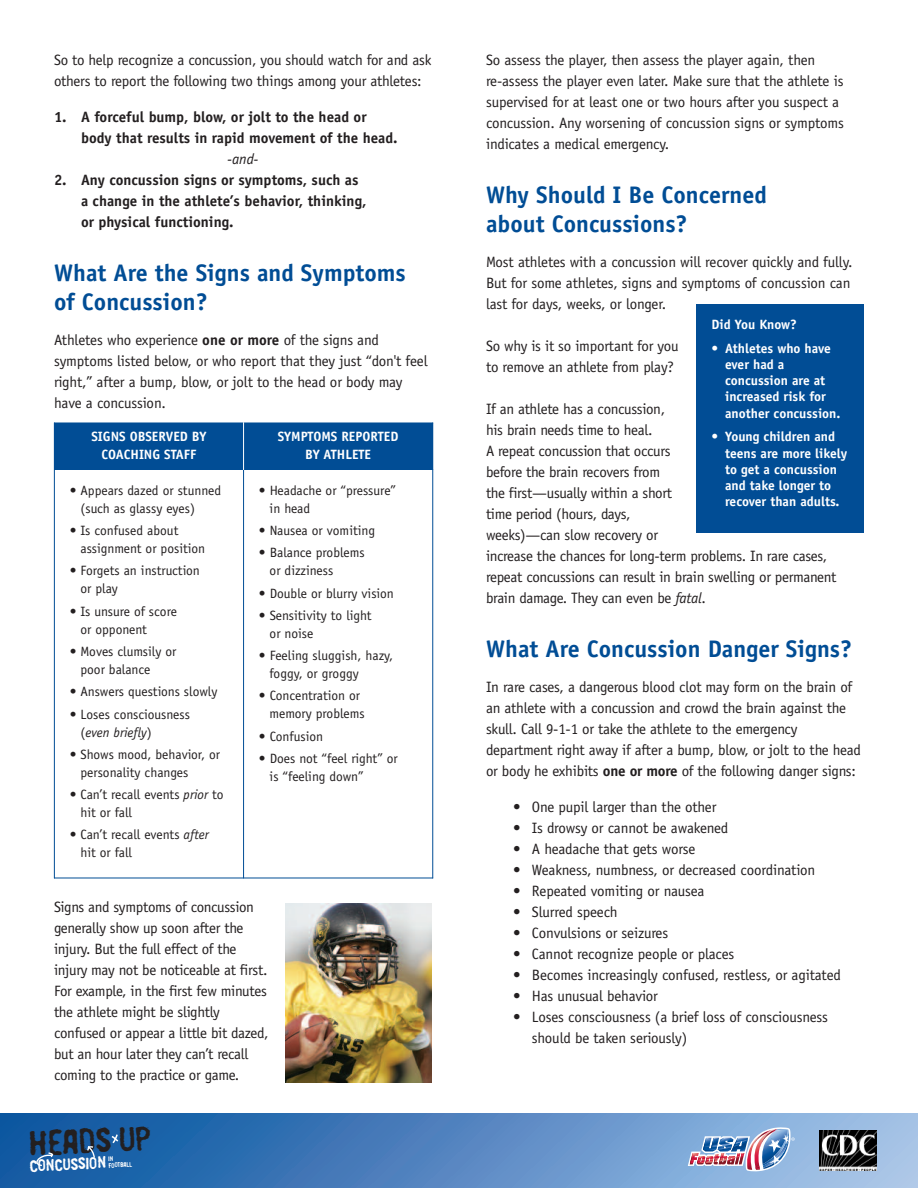
<style>
.page{position:relative;width:918px;height:1188px;background:#fff}
.page>*{position:absolute;margin:0;border:0;box-sizing:border-box;transform-origin:0 0}
.t1{font:33.45px "Linotype Russisch Brot Eat Text";color:#231f20}
.t2{font:700 24px/28.8px "Officina Sans";color:#014d95}
.t3{font:16.2px "Linotype Russisch Brot Eat Text";color:#fff}
.t4{font:15px/21px "Officina Sans";letter-spacing:-.015em;color:#231f20}
.t5{font:700 15px/21px "Officina Sans";color:#231f20}
.t6{font:italic 15px "Officina Sans";color:#231f20}
.t7{font:13.5px/18px "Officina Sans";color:#231f20}
.t8{font:700 13.5px/16.2px "Officina Sans";color:#fff;text-align:center}
.t9{font:6.45px/6.6px "Linotype Russisch Brot Eat Text";color:#fff}
.s1{font-weight:700}
.s2{font-style:italic}
</style>
<div class="page">
<div style="left:0;top:1114px;width:918px;height:74px;background:linear-gradient(to right,#05509d,#a9c5e9)"></div>
<div style="left:54px;top:423px;width:190px;height:46px;background:#014d95"></div>
<div style="left:244px;top:423px;width:189px;height:46px;background:#014d95"></div>
<hr style="left:54px;top:423px;width:1px;height:455px;background:#014d95">
<hr style="left:243px;top:423px;width:1px;height:455px;background:#014d95">
<hr style="left:432px;top:423px;width:1px;height:455px;background:#014d95">
<hr style="left:54px;top:469px;width:379px;height:1px;background:#014d95">
<hr style="left:54px;top:878px;width:379px;height:1px;background:#014d95">
<hr style="left:243px;top:422px;width:1px;height:48px;background:#fff">
<img style="left:286px;top:904px;width:145px;height:179px">
<div style="left:697px;top:304px;width:167px;height:228px;background:#014d95"></div>
<svg style="left:110px;top:1133px;width:10px;height:12px"></svg>
<svg style="left:86px;top:1145px;width:10px;height:14px"></svg>
<svg style="left:36px;top:1151px;width:18px;height:16px"></svg>
<svg style="left:688px;top:1127px;width:107px;height:44px;background:#99a4c6"></svg>
<svg style="left:819px;top:1170px;width:57px;height:1px"></svg>
<img style="left:819px;top:1130px;width:57px;height:40px">
<p class="t4" style="left:54px;top:49px;width:379px">So to help recognize a concussion, you should watch for and ask others to report the following two things among your athletes:</p>
<p class="t5" style="left:81px;top:106px;width:318px;text-indent:-27px">1. A forceful bump, blow, or jolt to the head or body that results in rapid movement of the head.</p>
<p class="t6" style="left:228px;top:150px;width:32px">-and-</p>
<p class="t5" style="left:81px;top:169px;width:287px;text-indent:-27px">2. Any concussion signs or symptoms, such as a change in the athlete’s behavior, thinking, or physical functioning.</p>
<h2 class="t2" style="left:54px;top:259px;width:353px">What Are the Signs and Symptoms of Concussion?</h2>
<p class="t4" style="left:54px;top:329px;width:375px">Athletes who experience <span class="s1">one or more</span> of the signs and symptoms listed below, or who report that they just “don't feel right,” after a bump, blow, or jolt to the head or body may have a concussion.</p>
<p class="t8" style="left:91px;top:427px;width:116px;line-height:18px">SIGNS OBSERVED BY<br>COACHING STAFF</p>
<p class="t7" style="left:80px;top:481px;width:142px;text-indent:-11px">• Appears dazed or stunned (such as glassy eyes)</p>
<p class="t7" style="left:80px;top:521px;width:126px;text-indent:-11px">• Is confused about assignment or position</p>
<p class="t7" style="left:80px;top:562px;width:121px;text-indent:-11px">• Forgets an instruction or play</p>
<p class="t7" style="left:80px;top:602px;width:98px;text-indent:-11px">• Is unsure of score or opponent</p>
<p class="t7" style="left:80px;top:642px;width:98px;text-indent:-11px">• Moves clumsily or poor balance</p>
<p class="t7" style="left:70px;top:683px;width:149px">• Answers questions slowly</p>
<p class="t7" style="left:80px;top:705px;width:111px;text-indent:-11px">• Loses consciousness (<span class="s2">even briefly</span>)</p>
<p class="t7" style="left:80px;top:745px;width:141px;text-indent:-11px">• Shows mood, behavior, or personality changes</p>
<p class="t7" style="left:80px;top:786px;width:145px;text-indent:-11px">• Can’t recall events <span class="s2">prior</span> to hit or fall</p>
<p class="t7" style="left:80px;top:826px;width:130px;text-indent:-11px">• Can’t recall events <span class="s2">after </span>hit or fall</p>
<p class="t8" style="left:278px;top:427px;width:122px;line-height:18px">SYMPTOMS REPORTED<br>BY ATHLETE</p>
<p class="t7" style="left:270px;top:481px;width:128px;text-indent:-11px">• Headache or “pressure” in head</p>
<p class="t7" style="left:259px;top:521px;width:118px">• Nausea or vomiting</p>
<p class="t7" style="left:270px;top:544px;width:96px;text-indent:-11px">• Balance problems or dizziness</p>
<p class="t7" style="left:259px;top:584px;width:136px">• Double or blurry vision</p>
<p class="t7" style="left:270px;top:606px;width:103px;text-indent:-11px">• Sensitivity to light or noise</p>
<p class="t7" style="left:270px;top:647px;width:125px;text-indent:-11px">• Feeling sluggish, hazy, foggy, or groggy</p>
<p class="t7" style="left:270px;top:687px;width:96px;text-indent:-11px">• Concentration or memory problems</p>
<p class="t7" style="left:259px;top:727px;width:66px">• Confusion</p>
<p class="t7" style="left:270px;top:750px;width:130px;text-indent:-11px">• Does not “feel right” or is “feeling down”</p>
<p class="t4" style="left:54px;top:896px;width:216px">Signs and symptoms of concussion generally show up soon after the injury. But the full effect of the injury may not be noticeable at first.<br>For example, in the first few minutes the athlete might be slightly confused or appear a little bit dazed, but an hour later they can’t recall coming to the practice or game.</p>
<h1 class="t1" style="left:28px;top:1121px;width:123px;rotate:-3deg">HEADS UP</h1>
<p class="t3" style="left:29px;top:1155px;width:78px;rotate:-3deg">CONCUSSION</p>
<p class="t9" style="left:108px;top:1155px;width:25px;rotate:-3deg">IN<br>FOOTBALL</p>
<p class="t4" style="left:486px;top:49px;width:359px">So assess the player, then assess the player again, then re-assess the player even later. Make sure that the athlete is supervised for at least one or two hours after you suspect a concussion. Any worsening of concussion signs or symptoms indicates a medical emergency.</p>
<h2 class="t2" style="left:486px;top:181px;width:282px">Why Should I Be Concerned about Concussions?</h2>
<p class="t4" style="left:486px;top:251px;width:368px">Most athletes with a concussion will recover quickly and fully.<br>But for some athletes, signs and symptoms of concussion can last for days, weeks, or longer.</p>
<p class="t4" style="left:486px;top:335px;width:194px">So why is it so important for you to remove an athlete from play?</p>
<p class="t8" style="left:712px;top:316px;width:87px">Did You Know?</p>
<p class="t8" style="left:725px;top:340px;width:117px;text-align:left;text-indent:-14px">• Athletes who have ever had a concussion are at increased risk for another concussion.</p>
<p class="t8" style="left:725px;top:428px;width:124px;text-align:left;text-indent:-14px">• Young children and teens are more likely to get a concussion and take longer to recover than adults.</p>
<p class="t4" style="left:486px;top:398px;width:352px">If an athlete has a concussion,<br>his brain needs time to heal.<br>A repeat concussion that occurs<br>before the brain recovers from<br>the first—usually within a short<br>time period (hours, days,<br>weeks)—can slow recovery or<br>increase the chances for long-term problems. In rare cases, repeat concussions can result in brain swelling or permanent brain damage. They can even be <span class="s2">fatal</span>.</p>
<h2 class="t2" style="left:486px;top:634px;width:368px">What Are Concussion Danger Signs?</h2>
<p class="t4" style="left:486px;top:676px;width:377px">In rare cases, a dangerous blood clot may form on the brain of an athlete with a concussion and crowd the brain against the skull. Call 9-1-1 or take the athlete to the emergency department right away if after a bump, blow, or jolt to the head or body he exhibits <span class="s1">one or more</span> of the following danger signs:</p>
<p class="t4" style="left:513px;top:796px;width:205px">• One pupil larger than the other</p>
<p class="t4" style="left:513px;top:817px;width:217px">• Is drowsy or cannot be awakened</p>
<p class="t4" style="left:513px;top:838px;width:184px">• A headache that gets worse</p>
<p class="t4" style="left:513px;top:859px;width:304px">• Weakness, numbness, or decreased coordination</p>
<p class="t4" style="left:513px;top:880px;width:193px">• Repeated vomiting or nausea</p>
<p class="t4" style="left:513px;top:901px;width:106px">• Slurred speech</p>
<p class="t4" style="left:513px;top:922px;width:157px">• Convulsions or seizures</p>
<p class="t4" style="left:513px;top:943px;width:223px">• Cannot recognize people or places</p>
<p class="t4" style="left:513px;top:964px;width:330px">• Becomes increasingly confused, restless, or agitated</p>
<p class="t4" style="left:513px;top:985px;width:146px">• Has unusual behavior</p>
<p class="t4" style="left:532px;top:1006px;width:298px;text-indent:-19px">• Loses consciousness (a brief loss of consciousness should be taken seriously)</p>
</div>
